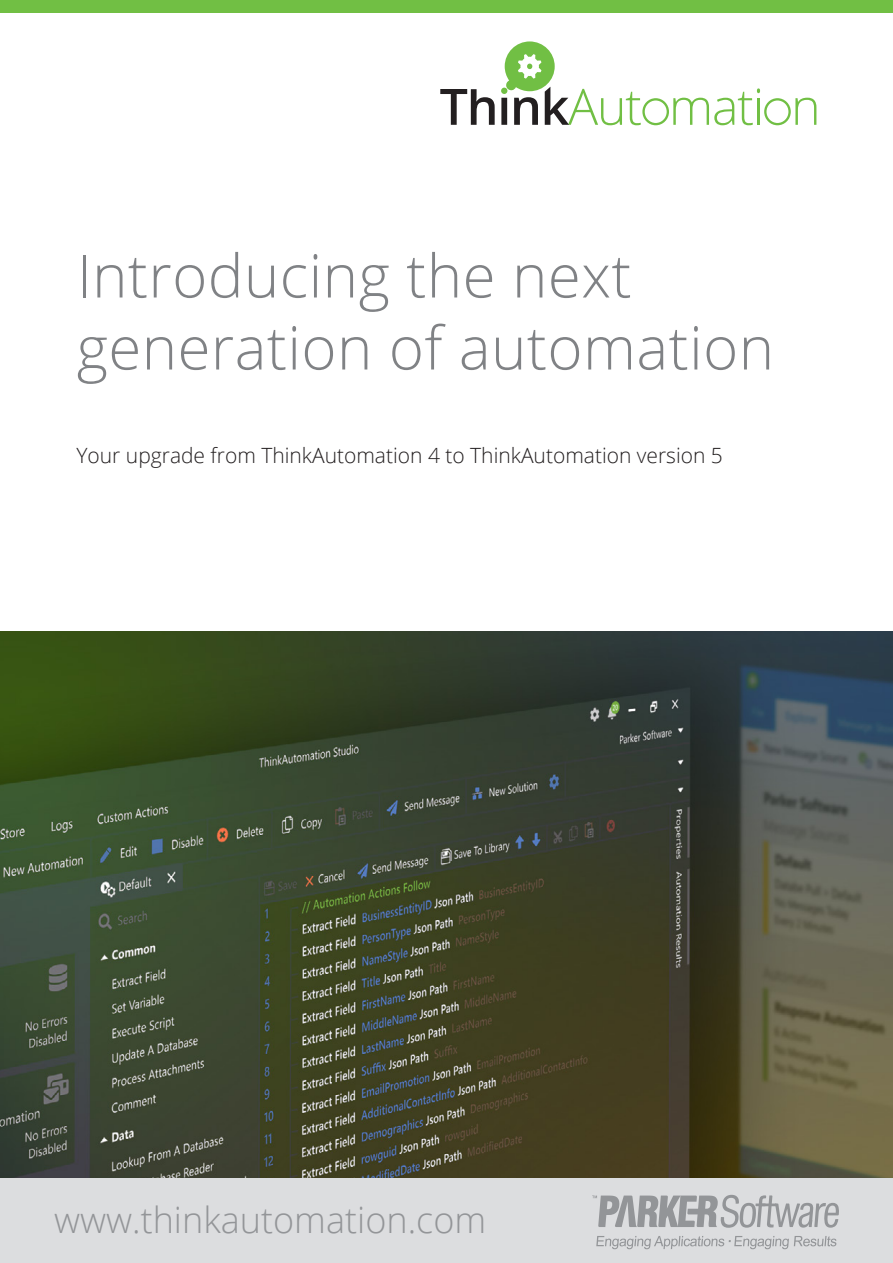
<style>
.page{position:relative;width:893px;height:1263px;background:#fff}
.page>*{position:absolute;margin:0;border:0;box-sizing:border-box;transform-origin:0 0}
.t1{font:300 60px/72px "Open Sans";letter-spacing:.005em;color:#808285}
.t2{font:300 36px "Open Sans";color:#939598}
.t3{font:300 21px "Open Sans";color:#231f20}
</style>
<div class="page">
<div style="left:0;top:0;width:893px;height:13px;background:#71bf44"></div>
<svg style="left:673px;top:88px;width:87px;height:37px"></svg>
<svg style="left:795px;top:98px;width:21px;height:27px"></svg>
<div style="left:642px;top:98px;width:27px;height:27px;border:2px solid #71bf44;border-radius:50%"></div>
<div style="left:764px;top:98px;width:27px;height:27px;border:2px solid #71bf44;border-radius:50%"></div>
<svg style="left:440px;top:41px;width:201px;height:84px"></svg>
<div style="left:0;top:1178px;width:893px;height:85px;background:#dcdddf"></div>
<svg style="left:592px;top:1195px;width:247px;height:33px"></svg>
<svg style="left:596px;top:1236px;width:240px;height:13px"></svg>
<img style="left:0;top:631px;width:893px;height:547px">
<p class="t1" style="left:77px;top:238px;width:699px">Introducing the next generation of automation</p>
<p class="t3" style="left:77px;top:440px;width:648px">Your upgrade from ThinkAutomation 4 to ThinkAutomation version 5</p>
<p class="t2" style="left:54px;top:1196px;width:434px">www.thinkautomation.com</p>
</div>
